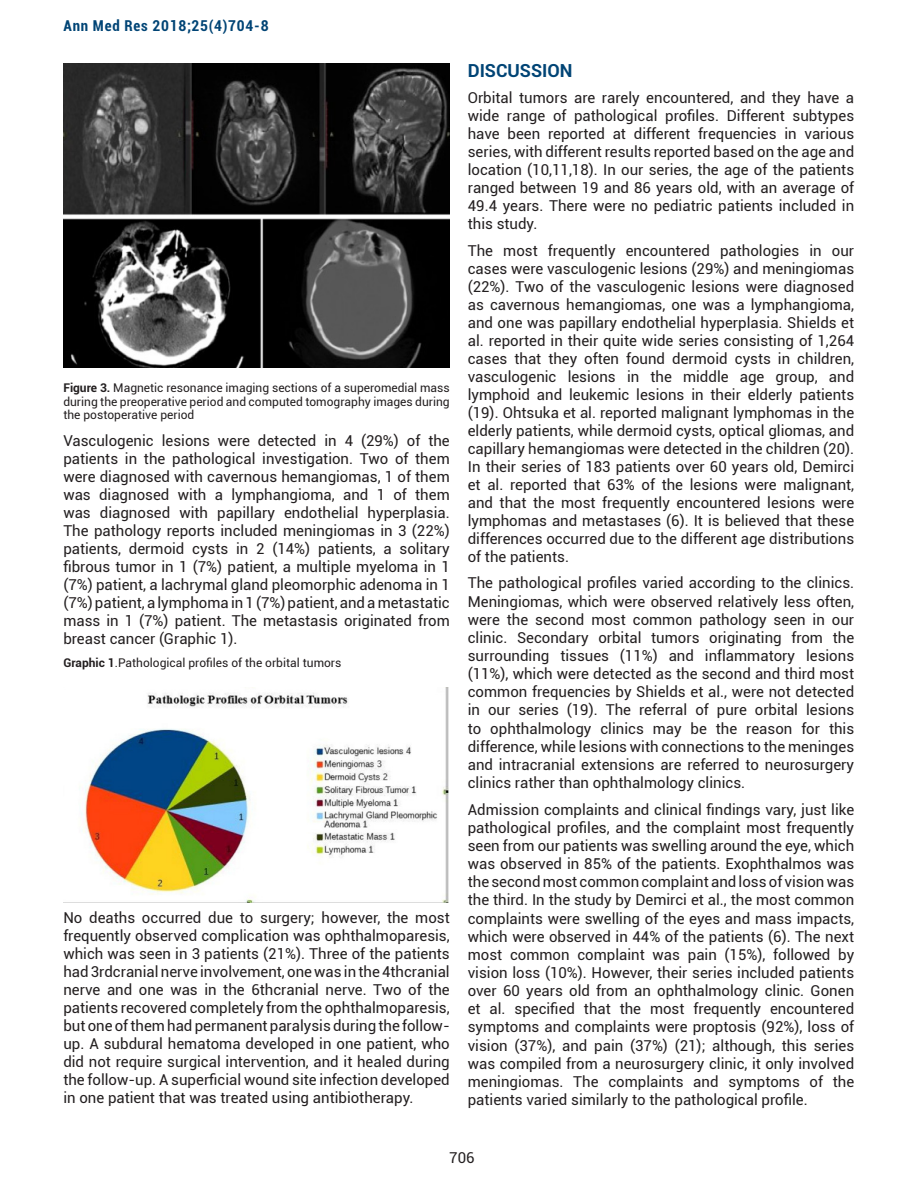
<style>
.page{position:relative;width:918px;height:1188px;background:#fff}
.page>*{position:absolute;margin:0;border:0;box-sizing:border-box;transform-origin:0 0}
.t1{font:700 18px "Roboto";color:#004475}
.t2{font:15px/18px "Roboto";color:#231f20;text-align:justify}
.t3{font:700 condensed 15px "Roboto";letter-spacing:.05em;color:#004475}
.t4{font:12px/13.5px "Roboto";color:#231f20;text-align:justify}
.s1{font-weight:700}
</style>
<div class="page">
<img style="left:81px;top:687px;width:367px;height:215px">
<img style="left:64px;top:64px;width:386px;height:303px">
<p class="t3" style="left:64px;top:15px;width:206px">Ann Med Res 2018;25(4)704-8</p>
<p class="t4" style="left:63px;top:381px;width:388px"><span class="s1">Figure 3.</span> Magnetic resonance imaging sections of a superomedial mass during the preoperative period and computed tomography images during the postoperative period</p>
<p class="t2" style="left:63px;top:431px;width:388px">Vasculogenic lesions were detected in 4 (29%) of the patients in the pathological investigation. Two of them were diagnosed with cavernous hemangiomas, 1 of them was diagnosed with a lymphangioma, and 1 of them was diagnosed with papillary endothelial hyperplasia.<br>The pathology reports included meningiomas in 3 (22%) patients, dermoid cysts in 2 (14%) patients, a solitary fibrous tumor in 1 (7%) patient, a multiple myeloma in 1 (7%) patient, a lachrymal gland pleomorphic adenoma in 1 (7%) patient, a lymphoma in 1 (7%) patient, and a metastatic mass in 1 (7%) patient. The metastasis originated from breast cancer (Graphic 1).</p>
<p class="t4" style="left:63px;top:655px;width:280px"><span class="s1">Graphic 1</span>.Pathological profiles of the orbital tumors</p>
<p class="t2" style="left:63px;top:909px;width:388px">No deaths occurred due to surgery; however, the most frequently observed complication was ophthalmoparesis, which was seen in 3 patients (21%). Three of the patients had 3rdcranial nerve involvement, one was in the 4thcranial nerve and one was in the 6thcranial nerve. Two of the patients recovered completely from the ophthalmoparesis, but one of them had permanent paralysis during the follow&shy;up. A subdural hematoma developed in one patient, who did not require surgical intervention, and it healed during the follow-up. A superficial wound site infection developed in one patient that was treated using antibiotherapy.</p>
<p class="t1" style="left:468px;top:58px;width:106px">DISCUSSION</p>
<p class="t2" style="left:468px;top:88px;width:388px">Orbital tumors are rarely encountered, and they have a wide range of pathological profiles. Different subtypes have been reported at different frequencies in various series, with different results reported based on the age and location (10,11,18). In our series, the age of the patients ranged between 19 and 86 years old, with an average of 49.4 years. There were no pediatric patients included in this study.</p>
<p class="t2" style="left:468px;top:241px;width:388px">The most frequently encountered pathologies in our cases were vasculogenic lesions (29%) and meningiomas (22%). Two of the vasculogenic lesions were diagnosed as cavernous hemangiomas, one was a lymphangioma, and one was papillary endothelial hyperplasia. Shields et al. reported in their quite wide series consisting of 1,264 cases that they often found dermoid cysts in children, vasculogenic lesions in the middle age group, and lymphoid and leukemic lesions in their elderly patients (19). Ohtsuka et al. reported malignant lymphomas in the elderly patients, while dermoid cysts, optical gliomas, and capillary hemangiomas were detected in the children (20).<br>In their series of 183 patients over 60 years old, Demirci et al. reported that 63% of the lesions were malignant, and that the most frequently encountered lesions were lymphomas and metastases (6). It is believed that these differences occurred due to the different age distributions of the patients.</p>
<p class="t2" style="left:468px;top:573px;width:388px">The pathological profiles varied according to the clinics.<br>Meningiomas, which were observed relatively less often, were the second most common pathology seen in our clinic. Secondary orbital tumors originating from the surrounding tissues (11%) and inflammatory lesions (11%), which were detected as the second and third most common frequencies by Shields et al., were not detected in our series (19). The referral of pure orbital lesions to ophthalmology clinics may be the reason for this difference, while lesions with connections to the meninges and intracranial extensions are referred to neurosurgery clinics rather than ophthalmology clinics.</p>
<p class="t2" style="left:468px;top:800px;width:388px">Admission complaints and clinical findings vary, just like pathological profiles, and the complaint most frequently seen from our patients was swelling around the eye, which was observed in 85% of the patients. Exophthalmos was the second most common complaint and loss of vision was the third. In the study by Demirci et al., the most common complaints were swelling of the eyes and mass impacts, which were observed in 44% of the patients (6). The next most common complaint was pain (15%), followed by vision loss (10%). However, their series included patients over 60 years old from an ophthalmology clinic. Gonen et al. specified that the most frequently encountered symptoms and complaints were proptosis (92%), loss of vision (37%), and pain (37%) (21); although, this series was compiled from a neurosurgery clinic, it only involved meningiomas. The complaints and symptoms of the patients varied similarly to the pathological profile.</p>
<p class="t2" style="left:449px;top:1148px;width:27px">706</p>
</div>
